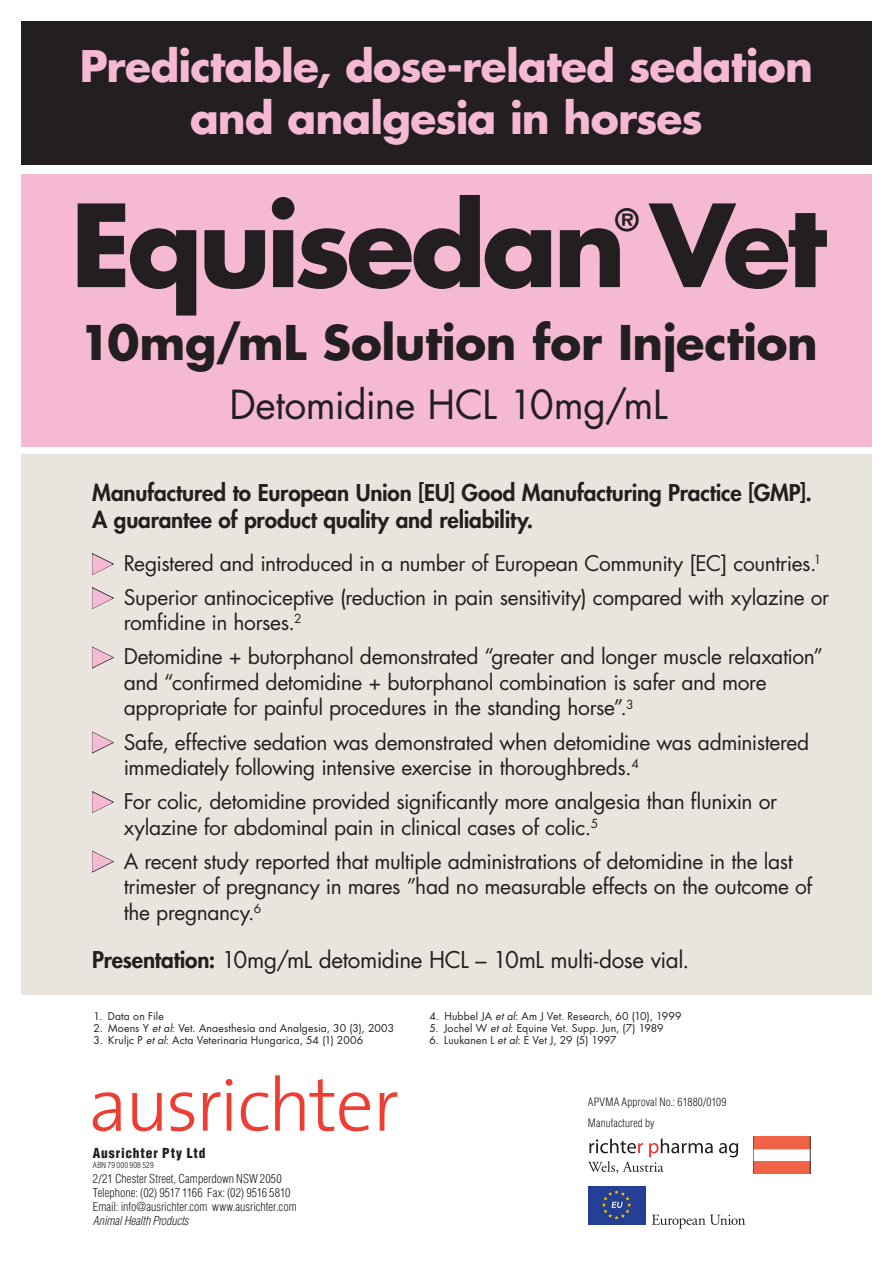
<style>
.page{position:relative;width:893px;height:1263px;background:#fff}
.page>*{position:absolute;margin:0;border:0;box-sizing:border-box;transform-origin:0 0}
.t1{font:700 111px "Futura";letter-spacing:-.045em;color:#231f20}
.t2{font:700 46.5px "Futura";letter-spacing:-.005em;color:#231f20}
.t3{font:700 42.3px/51.9px "Futura";letter-spacing:-.02em;color:#f6b9d4;text-align:center}
.t4{font:39px "Futura";letter-spacing:-.01em;color:#231f20}
.t5{font:700 29.7px "Futura";color:#231f20}
.t6{font:800 22.5px/27px "Futura";letter-spacing:-.005em;color:#231f20}
.t7{font:22.5px "Futura";letter-spacing:-.02em;color:#231f20}
.t8{font:21px/25.5px "Futura";letter-spacing:-.02em;color:#231f20}
.t9{font:900 condensed 13.5px "Helvetica";letter-spacing:.06em;color:#231f20}
.t10{font:300 condensed 12px/14.2px "Helvetica";color:#231f20}
.t11{font:italic 300 condensed 12px "Helvetica";letter-spacing:-.01em;color:#231f20}
.t12{font:300 condensed 11.25px/21.3px "Helvetica";letter-spacing:.01em;color:#231f20}
.t13{font:10.5px "Futura";letter-spacing:.01em;color:#231f20}
.t14{font:300 condensed 8.25px "Helvetica";letter-spacing:.025em;color:#231f20}
.s1{font-weight:800}
.s2{font-style:italic}
</style>
<div class="page">
<div style="left:21px;top:21px;width:851px;height:144px;background:#231f20"></div>
<div style="left:21px;top:455px;width:851px;height:540px;background:#e9e5de"></div>
<div style="left:21px;top:174px;width:851px;height:272px;background:#f6b9d4"></div>
<svg style="left:93px;top:1092px;width:28px;height:39px"></svg>
<svg style="left:132px;top:1093px;width:30px;height:38px"></svg>
<svg style="left:170px;top:1092px;width:24px;height:39px"></svg>
<svg style="left:203px;top:1079px;width:29px;height:52px"></svg>
<svg style="left:241px;top:1092px;width:27px;height:39px"></svg>
<svg style="left:275px;top:1075px;width:95px;height:56px"></svg>
<svg style="left:380px;top:1092px;width:17px;height:39px"></svg>
<svg style="left:719px;top:1143px;width:19px;height:14px"></svg>
<svg style="left:588px;top:1139px;width:125px;height:34px"></svg>
<svg style="left:753px;top:1136px;width:57px;height:38px"></svg>
<div style="left:588px;top:1186px;width:57px;height:39px;background:#243f94"></div>
<svg style="left:602px;top:1190px;width:29px;height:29px"></svg>
<svg style="left:652px;top:1215px;width:93px;height:13px"></svg>
<svg style="left:92px;top:553px;width:22px;height:22px"></svg>
<svg style="left:92px;top:587px;width:22px;height:22px"></svg>
<svg style="left:92px;top:646px;width:22px;height:23px"></svg>
<svg style="left:92px;top:731px;width:22px;height:23px"></svg>
<svg style="left:92px;top:791px;width:22px;height:22px"></svg>
<svg style="left:92px;top:850px;width:22px;height:23px"></svg>
<h3 class="t3" style="left:80px;top:39px;width:734px">Predictable, dose-related sedation and analgesia in horses</h3>
<h1 class="t1" style="left:71px;top:168px;width:758px">Equisedan Vet</h1>
<h3 class="t5" style="left:615px;top:199px;width:25px">®</h3>
<h2 class="t2" style="left:79px;top:310px;width:740px">10mg/mL Solution for Injection</h2>
<h3 class="t4" style="left:229px;top:378px;width:440px">Detomidine HCL 10mg/mL</h3>
<p class="t6" style="left:92px;top:479px;width:721px">Manufactured to European Union [EU] Good Manufacturing Practice [GMP].<br>A guarantee of product quality and reliability.</p>
<p class="t8" style="left:124px;top:546px;width:707px;line-height:34px">Registered and introduced in a number of European Community [EC] countries.<sup>1<br></sup>Superior antinociceptive (reduction in pain sensitivity) compared with xylazine or</p>
<p class="t8" style="left:124px;top:605px;width:701px;line-height:34px">romfidine in horses.<sup>2<br></sup>Detomidine + butorphanol demonstrated “greater and longer muscle relaxation”</p>
<p class="t8" style="left:124px;top:669px;width:644px">and “confirmed detomidine + butorphanol combination is safer and more appropriate for painful procedures in the standing horse”.<sup>3</sup></p>
<p class="t8" style="left:124px;top:729px;width:687px">Safe, effective sedation was demonstrated when detomidine was administered immediately following intensive exercise in thoroughbreds.<sup>4</sup></p>
<p class="t8" style="left:124px;top:788px;width:655px">For colic, detomidine provided significantly more analgesia than flunixin or xylazine for abdominal pain in clinical cases of colic.<sup>5</sup></p>
<p class="t8" style="left:124px;top:848px;width:690px">A recent study reported that multiple administrations of detomidine in the last trimester of pregnancy in mares ”had no measurable effects on the outcome of the pregnancy.<sup>6</sup></p>
<p class="t7" style="left:92px;top:944px;width:599px"><span class="s1">Presentation:</span> 10mg/mL detomidine HCL – 10mL multi-dose vial.</p>
<p class="t13" style="left:94px;top:1008px;width:72px">1. Data on File</p>
<p class="t13" style="left:94px;top:1020px;width:302px">2. Moens Y <span class="s2">et al</span>: Vet. Anaesthesia and Analgesia, 30 (3), 2003</p>
<p class="t13" style="left:94px;top:1032px;width:271px">3. Kruljc P <span class="s2">et al</span>: Acta Veterinaria Hungarica, 54 (1) 2006</p>
<p class="t13" style="left:429px;top:1008px;width:254px">4. Hubbel JA <span class="s2">et al</span>: Am J Vet. Research, 60 (10), 1999</p>
<p class="t13" style="left:429px;top:1020px;width:236px">5. Jochel W <span class="s2">et al</span>: Equine Vet. Supp. Jun, (7) 1989</p>
<p class="t13" style="left:429px;top:1032px;width:189px">6. Luukanen L <span class="s2">et al</span>: E Vet J, 29 (5) 1997</p>
<p class="t9" style="left:93px;top:1144px;width:114px">Ausrichter Pty Ltd</p>
<p class="t14" style="left:93px;top:1160px;width:62px">ABN 79 000 908 529</p>
<p class="t10" style="left:93px;top:1171px;width:205px">2/21 Chester Street, Camperdown NSW 2050<br>Telephone: (02) 9517 1166 Fax: (02) 9516 5810<br>Email: info@ausrichter.com www.ausrichter.com</p>
<p class="t11" style="left:93px;top:1214px;width:97px">Animal Health Products</p>
<p class="t12" style="left:588px;top:1091px;width:140px">APVMA Approval No.: 61880/0109<br>Manufactured by</p>
</div>
